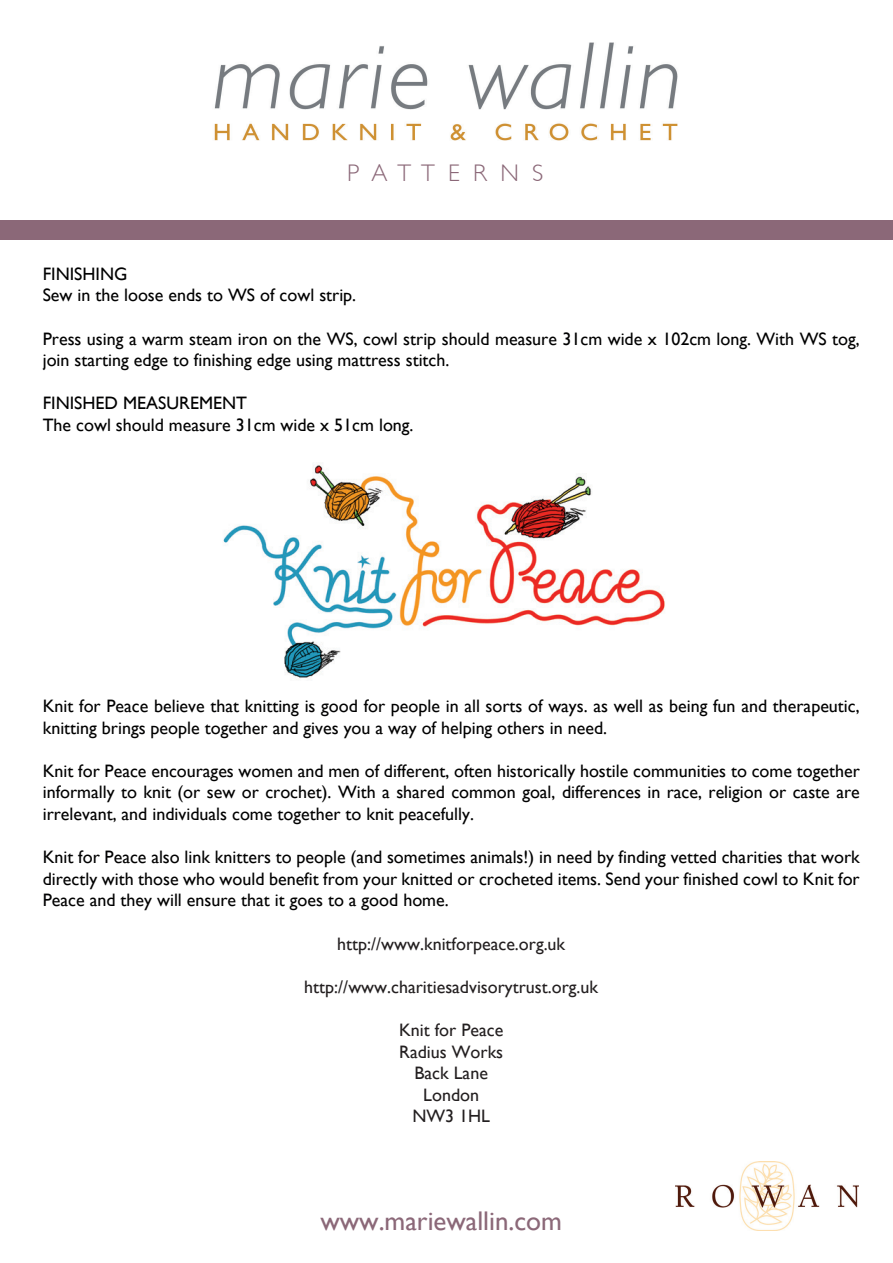
<style>
.page{position:relative;width:893px;height:1263px;background:#fff}
.page>*{position:absolute;margin:0;border:0;box-sizing:border-box;transform-origin:0 0}
.t1{font:27px "Gill Sans";color:#8b6878}
.t2{font:300 24px "Gill Sans";color:#8b6878}
.t3{font:18px/21.6px "Gill Sans";color:#000001}
.t4{font:18px/21.6px "Gill Sans";color:#231f20;text-align:center}
</style>
<div class="page">
<img style="left:214px;top:42px;width:464px;height:99px">
<div style="left:0;top:221px;width:893px;height:19px;background:#8b6878"></div>
<img style="left:223px;top:465px;width:442px;height:214px">
<img style="left:676px;top:1161px;width:182px;height:69px">
<h2 class="t2" style="left:347px;top:154px;width:198px">P A T T E R N S</h2>
<p class="t3" style="left:43px;top:263px;width:315px">FINISHING<br>Sew in the loose ends to WS of cowl strip.</p>
<p class="t3" style="left:43px;top:328px;width:818px">Press using a warm steam iron on the WS, cowl strip should measure 31cm wide x 102cm long. With WS tog, join starting edge to finishing edge using mattress stitch.</p>
<p class="t3" style="left:43px;top:392px;width:372px">FINISHED MEASUREMENT<br>The cowl should measure 31cm wide x 51cm long.</p>
<p class="t3" style="left:43px;top:695px;width:818px">Knit for Peace believe that knitting is good for people in all sorts of ways. as well as being fun and therapeutic, knitting brings people together and gives you a way of helping others in need.</p>
<p class="t3" style="left:43px;top:760px;width:818px;text-align:justify">Knit for Peace encourages women and men of different, often historically hostile communities to come together informally to knit (or sew or crochet). With a shared common goal, differences in race, religion or caste are irrelevant, and individuals come together to knit peacefully.</p>
<p class="t3" style="left:43px;top:846px;width:818px;text-align:justify">Knit for Peace also link knitters to people (and sometimes animals!) in need by finding vetted charities that work directly with those who would benefit from your knitted or crocheted items. Send your finished cowl to Knit for Peace and they will ensure that it goes to a good home.</p>
<p class="t4" style="left:337px;top:932px;width:230px">http://www.knitforpeace.org.uk</p>
<p class="t4" style="left:304px;top:976px;width:295px">http://www.charitiesadvisorytrust.org.uk</p>
<p class="t4" style="left:399px;top:1019px;width:106px">Knit for Peace<br>Radius Works<br>Back Lane<br>London<br>NW3 1HL</p>
<h1 class="t1" style="left:320px;top:1205px;width:243px">www.mariewallin.com</h1>
</div>
